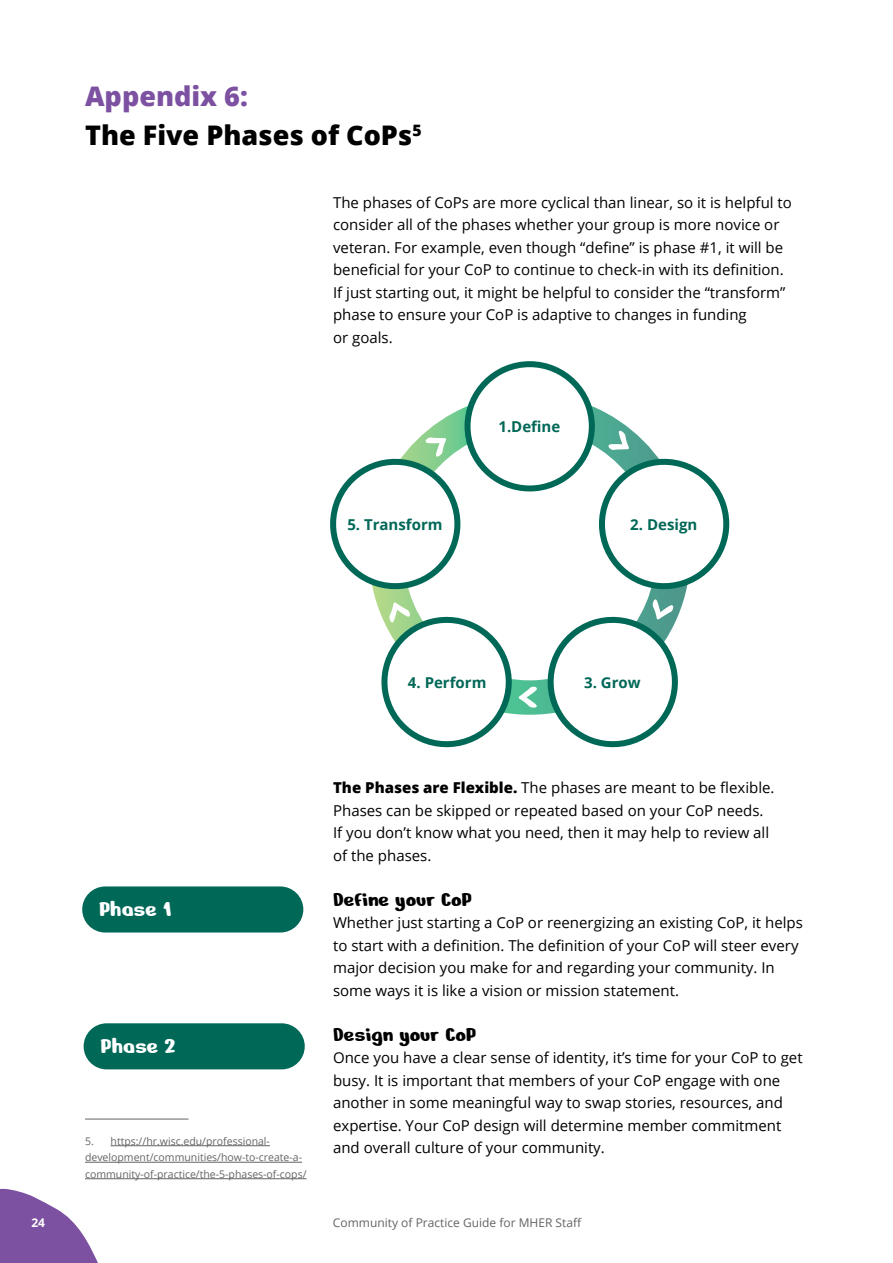
<style>
.page{position:relative;width:893px;height:1263px;background:#fff}
.page>*{position:absolute;margin:0;border:0;box-sizing:border-box;transform-origin:0 0}
.t1{font:800 27px/39px "Open Sans";color:#000}
.t2{font:24px "Nerko One";color:#fff}
.t3{font:22.5px "Nerko One";color:#000}
.t4{font:15px/22.5px "Open Sans";color:#000}
.t5{font:700 15px "Open Sans";color:#006857}
.t6{font:12px "Open Sans";color:#636466}
.t7{font:700 12px "Open Sans";color:#fff}
.t8{font:10.5px/16.5px "Open Sans";color:#636466}
.s1{color:#7c51a1}
.s2{font-weight:800}
</style>
<div class="page">
<div style="left:82px;top:886px;width:221px;height:46px;background:#006857;border-radius:23px"></div>
<div style="left:84px;top:1023px;width:221px;height:46px;background:#006857;border-radius:23px"></div>
<hr style="left:85px;top:1119px;width:104px;height:1px;background:#636466">
<hr style="left:111px;top:1145px;width:159px;height:1px;background:#636466">
<hr style="left:85px;top:1162px;width:217px;height:1px;background:#636466">
<hr style="left:85px;top:1178px;width:222px;height:1px;background:#636466">
<svg style="left:427px;top:394px;width:206px;height:37px"></svg>
<div style="left:468px;top:364px;width:124px;height:124px;background:#fff;border-radius:50%"></div>
<div style="left:465px;top:361px;width:130px;height:130px;border:6px solid #006857;border-radius:50%"></div>
<svg style="left:330px;top:431px;width:400px;height:317px"></svg>
<svg style="left:0;top:1188px;width:98px;height:75px"></svg>
<h1 class="t1" style="left:85px;top:75px;width:338px"><span class="s1">Appendix 6:<br></span>The Five Phases of CoPs<sup>5</sup></h1>
<p class="t4" style="left:333px;top:191px;width:460px">The phases of CoPs are more cyclical than linear, so it is helpful to consider all of the phases whether your group is more novice or veteran. For example, even though “define” is phase #1, it will be beneficial for your CoP to continue to check-in with its definition.<br>If just starting out, it might be helpful to consider the “transform” phase to ensure your CoP is adaptive to changes in funding<br>or goals.</p>
<p class="t5" style="left:347px;top:514px;width:97px">5. Transform</p>
<p class="t5" style="left:498px;top:416px;width:63px">1.Define</p>
<p class="t5" style="left:630px;top:514px;width:69px">2. Design</p>
<p class="t5" style="left:408px;top:672px;width:80px">4. Perform</p>
<p class="t5" style="left:584px;top:672px;width:58px">3. Grow</p>
<h2 class="t2" style="left:99px;top:894px;width:74px">Phase 1</h2>
<h2 class="t2" style="left:101px;top:1031px;width:76px">Phase 2</h2>
<p class="t8" style="left:85px;top:1132px;width:223px">5. https://hr.wisc.edu/professional&shy;development/communities/how-to-create-a&shy;community-of-practice/the-5-phases-of-cops/</p>
<p class="t4" style="left:333px;top:776px;width:443px"><span class="s2">The Phases are Flexible.</span> The phases are meant to be flexible.<br>Phases can be skipped or repeated based on your CoP needs.<br>If you don’t know what you need, then it may help to review all of the phases.</p>
<h3 class="t3" style="left:333px;top:884px;width:140px">Define your CoP</h3>
<p class="t4" style="left:333px;top:911px;width:471px">Whether just starting a CoP or reenergizing an existing CoP, it helps to start with a definition. The definition of your CoP will steer every major decision you make for and regarding your community. In some ways it is like a vision or mission statement.</p>
<h3 class="t3" style="left:333px;top:1019px;width:145px">Design your CoP</h3>
<p class="t4" style="left:333px;top:1046px;width:471px">Once you have a clear sense of identity, it’s time for your CoP to get busy. It is important that members of your CoP engage with one another in some meaningful way to swap stories, resources, and expertise. Your CoP design will determine member commitment and overall culture of your community.</p>
<p class="t7" style="left:31px;top:1214px;width:15px">24</p>
<p class="t6" style="left:333px;top:1214px;width:250px">Community of Practice Guide for MHER Staff</p>
</div>
